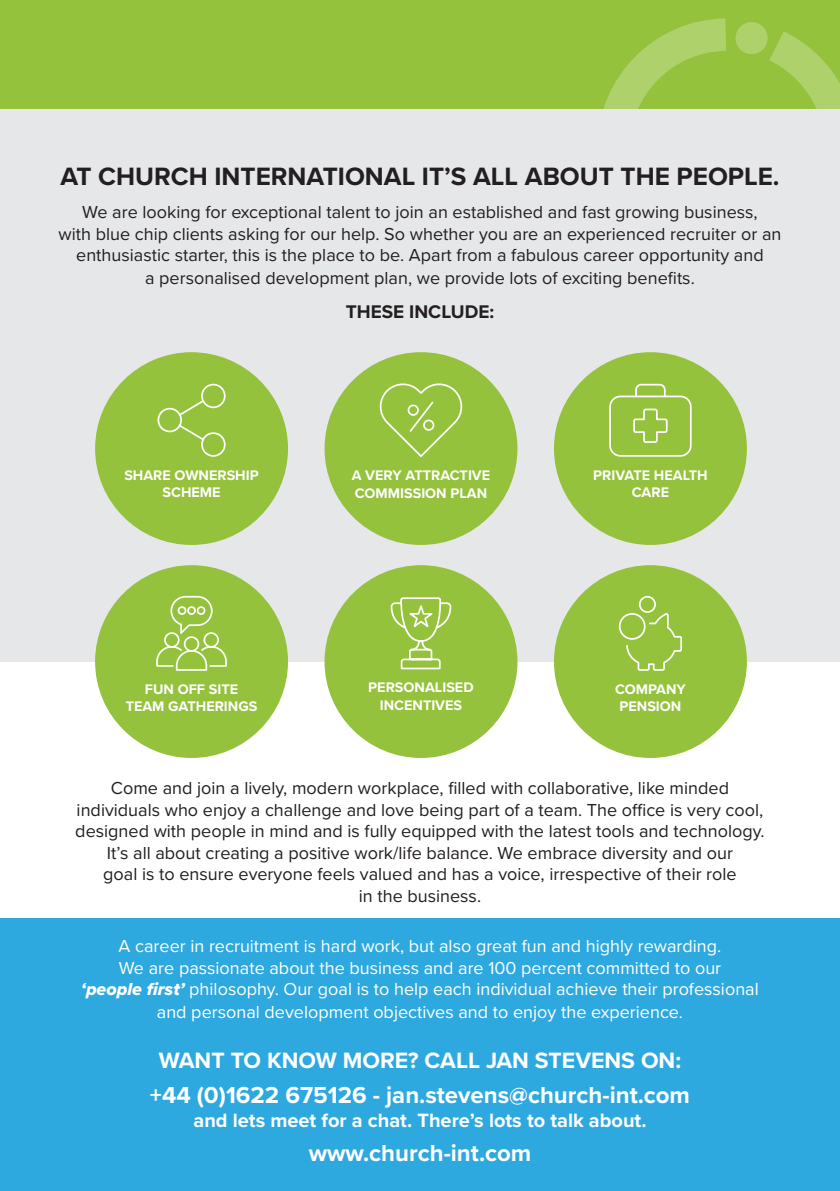
<style>
.page{position:relative;width:840px;height:1191px;background:#fff}
.page>*{position:absolute;margin:0;border:0;box-sizing:border-box;transform-origin:0 0}
.t1{font:700 26px "Proxima Nova";color:#231f20}
.t2{font:700 24px "Proxima Nova";color:#fff}
.t3{font:700 23px "Proxima Nova";color:#fff}
.t4{font:700 20px "Proxima Nova";color:#fff}
.t5{font:700 19px "Proxima Nova";color:#231f20}
.t6{font:18px/21.6px "Proxima Nova";color:#231f20;text-align:center}
.t7{font:18px/22px "Proxima Nova";color:#fff;text-align:center}
.t8{font:700 14.4px/17.2px "Proxima Nova";color:#fff;text-align:center}
.s1{font-family:"Proxima Nova Extrabld It"}
</style>
<div class="page">
<div style="left:0;top:0;width:839px;height:109px;background:#95c23c"></div>
<svg style="left:603px;top:18px;width:236px;height:91px"></svg>
<div style="left:735px;top:22px;width:32px;height:32px;background:#afd16c;border-radius:50%"></div>
<div style="left:0;top:109px;width:839px;height:553px;background:#e6e7e9"></div>
<div style="left:0;top:918px;width:839px;height:273px;background:#2ea9e0"></div>
<div style="left:324px;top:352px;width:193px;height:193px;background:#95c23c;border-radius:50%"></div>
<svg style="left:379px;top:383px;width:84px;height:74px"></svg>
<div style="left:324px;top:565px;width:193px;height:193px;background:#95c23c;border-radius:50%"></div>
<svg style="left:390px;top:597px;width:62px;height:73px"></svg>
<div style="left:553px;top:352px;width:193px;height:193px;background:#95c23c;border-radius:50%"></div>
<svg style="left:609px;top:383px;width:83px;height:74px"></svg>
<div style="left:553px;top:565px;width:193px;height:193px;background:#95c23c;border-radius:50%"></div>
<svg style="left:618px;top:595px;width:64px;height:76px"></svg>
<div style="left:95px;top:565px;width:193px;height:193px;background:#95c23c;border-radius:50%"></div>
<div style="left:95px;top:352px;width:193px;height:193px;background:#95c23c;border-radius:50%"></div>
<svg style="left:157px;top:383px;width:69px;height:74px"></svg>
<svg style="left:156px;top:595px;width:71px;height:76px"></svg>
<p class="t1" style="left:60px;top:157px;width:720px">AT CHURCH INTERNATIONAL IT’S ALL ABOUT THE PEOPLE.</p>
<p class="t6" style="left:58px;top:200px;width:724px">We are looking for exceptional talent to join an established and fast growing business,<br>with blue chip clients asking for our help. So whether you are an experienced recruiter or an enthusiastic starter, this is the place to be. Apart from a fabulous career opportunity and<br>a personalised development plan, we provide lots of exciting benefits.</p>
<p class="t5" style="left:345px;top:298px;width:150px">THESE INCLUDE:</p>
<p class="t8" style="left:124px;top:466px;width:136px">SHARE OWNERSHIP<br>SCHEME</p>
<p class="t8" style="left:126px;top:680px;width:133px">FUN OFF SITE<br>TEAM GATHERINGS</p>
<p class="t8" style="left:351px;top:466px;width:140px;text-align:left">A VERY ATTRACTIVE<br>COMMISSION PLAN</p>
<p class="t8" style="left:368px;top:678px;width:107px">PERSONALISED<br>INCENTIVES</p>
<p class="t8" style="left:593px;top:466px;width:116px">PRIVATE HEALTH<br>CARE</p>
<p class="t8" style="left:614px;top:680px;width:72px">COMPANY<br>PENSION</p>
<p class="t6" style="left:75px;top:776px;width:690px">Come and join a lively, modern workplace, filled with collaborative, like minded individuals who enjoy a challenge and love being part of a team. The office is very cool, designed with people in mind and is fully equipped with the latest tools and technology.<br>It’s all about creating a positive work/life balance. We embrace diversity and our<br>goal is to ensure everyone feels valued and has a voice, irrespective of their role<br>in the business.</p>
<p class="t7" style="left:81px;top:934px;width:678px">A career in recruitment is hard work, but also great fun and highly rewarding.<br>We are passionate about the business and are 100 percent committed to our<br><span class="s1">‘people first’</span> philosophy. Our goal is to help each individual achieve their professional and personal development objectives and to enjoy the experience.</p>
<p class="t3" style="left:159px;top:1043px;width:523px">WANT TO KNOW MORE? CALL JAN STEVENS ON:</p>
<p class="t2" style="left:150px;top:1077px;width:541px">+44 (0)1622 675126 - jan.stevens@church-int.com</p>
<p class="t4" style="left:193px;top:1105px;width:454px">and lets meet for a chat. There’s lots to talk about.</p>
<p class="t2" style="left:308px;top:1135px;width:224px">www.church-int.com</p>
</div>
